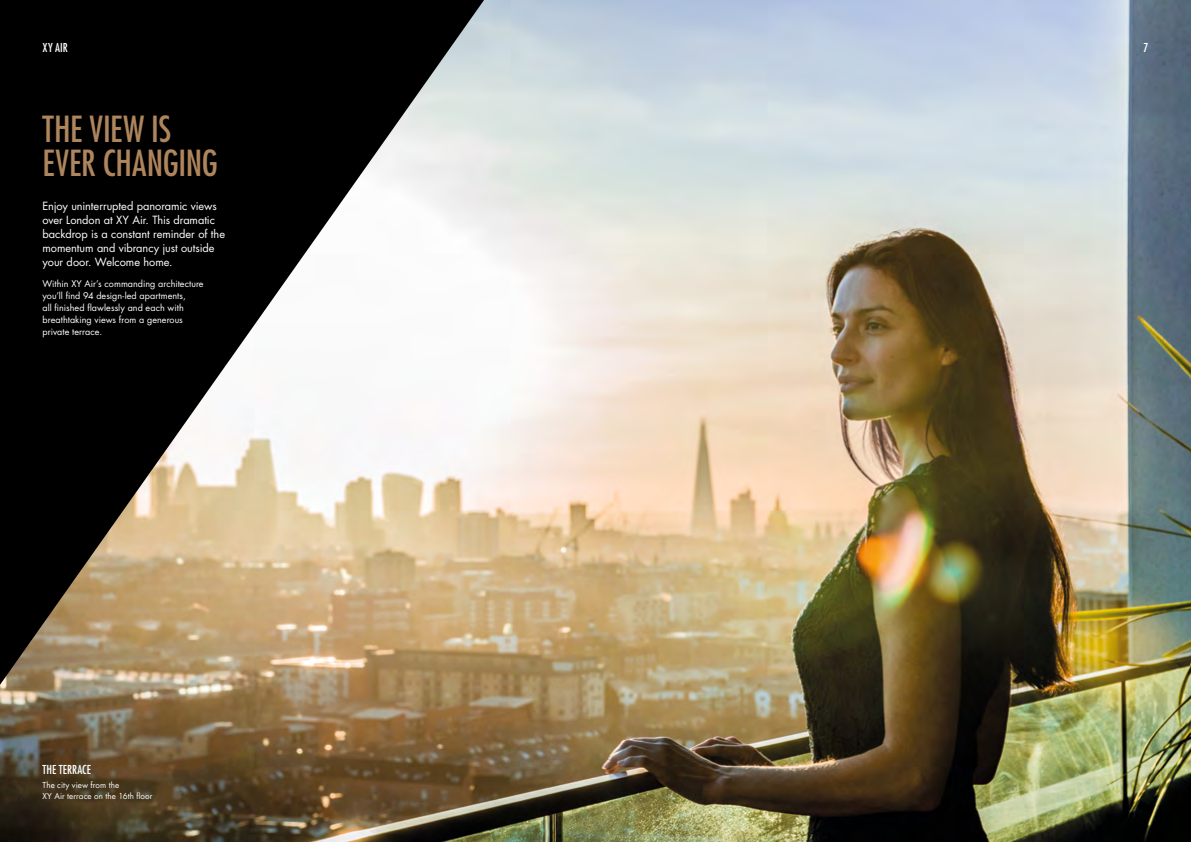
<style>
.page{position:relative;width:1191px;height:842px;background:#fff}
.page>*{position:absolute;margin:0;border:0;box-sizing:border-box;transform-origin:0 0}
.t1{font:condensed 35px/34px "Futura";letter-spacing:-.005em;color:#ae855c}
.t2{font:condensed 12px "Futura";letter-spacing:.005em;color:#fff}
.t3{font:11px/14px "Futura CE";letter-spacing:-.005em;color:#fff}
.t4{font:9px/12px "Futura CE";letter-spacing:.005em;color:#fff}
.t5{font:8px/11px "Futura CE";letter-spacing:.01em;color:#fff}
</style>
<div class="page">
<img style="left:0;top:0;width:1191px;height:842px">
<svg style="left:0;top:0;width:484px;height:685px"></svg>
<p class="t2" style="left:43px;top:40px;width:27px">XY AIR</p>
<p class="t2" style="left:1143px;top:40px;width:6px">7</p>
<h1 class="t1" style="left:43px;top:111px;width:177px">THE VIEW IS<br>EVER CHANGING</h1>
<p class="t3" style="left:43px;top:199px;width:184px">Enjoy uninterrupted panoramic views over London at XY Air. This dramatic backdrop is a constant reminder of the momentum and vibrancy just outside your door. Welcome home.</p>
<p class="t4" style="left:43px;top:277px;width:163px">Within XY Air’s commanding architecture you’ll find 94 design-led apartments,<br>all finished flawlessly and each with breathtaking views from a generous private terrace.</p>
<p class="t2" style="left:43px;top:762px;width:50px">THE TERRACE</p>
<p class="t5" style="left:43px;top:780px;width:111px">The city view from the<br>XY Air terrace on the 16th floor</p>
</div>
